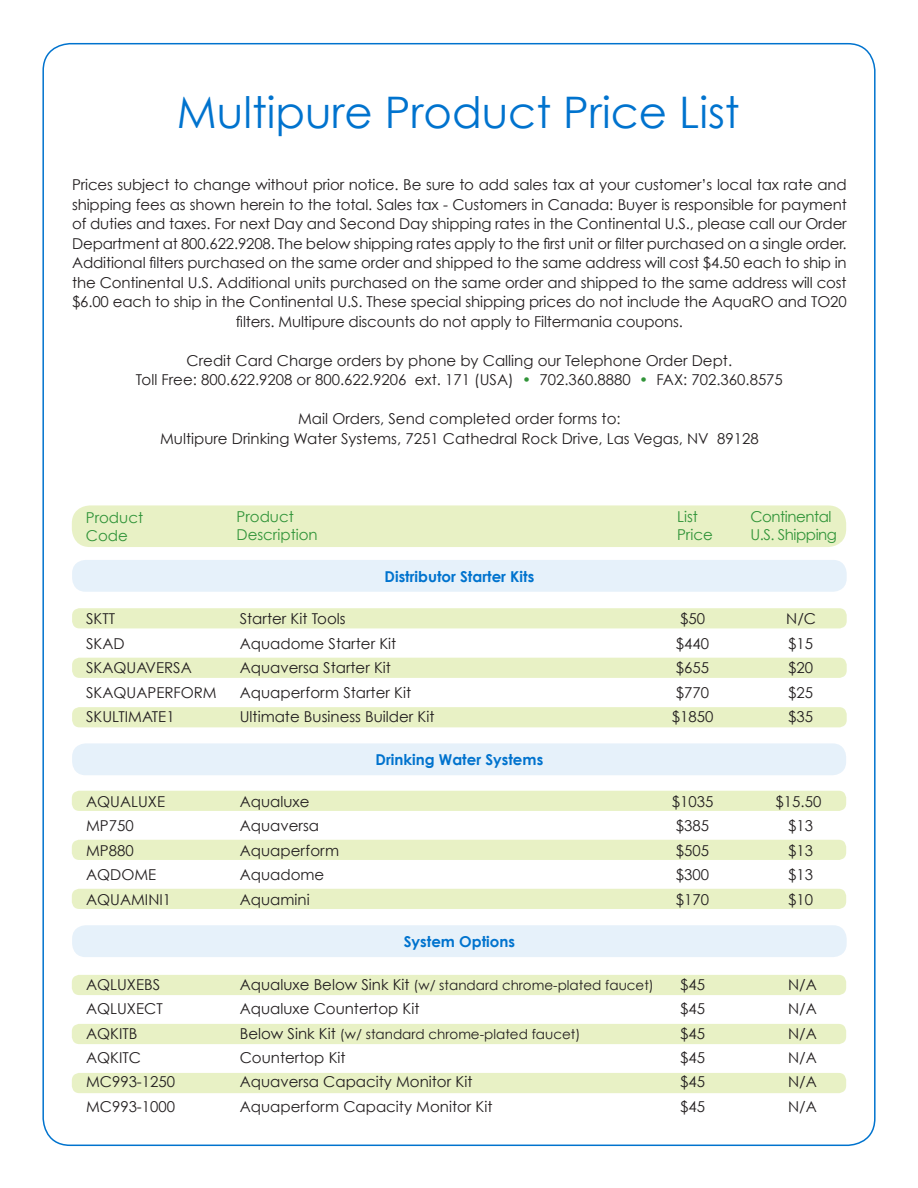
<style>
.page{position:relative;width:918px;height:1188px;background:#fff}
.page>*{position:absolute;margin:0;border:0;box-sizing:border-box;transform-origin:0 0}
.t1{font:43.5px "Century Gothic";color:#0073ce}
.t2{font:15px/19.5px "Century Gothic";letter-spacing:-.01em;color:#231f20;text-align:center}
.t3{font:700 15px "Century Gothic";color:#0073ce}
.t4{font:15px "Century Gothic";color:#319439}
.t5{font:15px "Century Gothic";letter-spacing:-.03em;color:#319439}
.t6{font:13.5px "Century Gothic";color:#231f20}
.s1{color:#319439}
.s2{font-size:15px}
</style>
<div class="page">
<div style="left:72px;top:560px;width:775px;height:32px;background:#e6f1fa;border-radius:14px"></div>
<div style="left:72px;top:925px;width:775px;height:32px;background:#e6f1fa;border-radius:14px"></div>
<div style="left:72px;top:608px;width:775px;height:20px;background:#e8f1c5;border-radius:8px"></div>
<div style="left:72px;top:707px;width:775px;height:20px;background:#e8f1c5;border-radius:8px"></div>
<div style="left:72px;top:658px;width:775px;height:20px;background:#e8f1c5;border-radius:8px"></div>
<div style="left:72px;top:840px;width:774px;height:20px;background:#e8f1c5;border-radius:8px"></div>
<div style="left:72px;top:791px;width:774px;height:20px;background:#e8f1c5;border-radius:8px"></div>
<div style="left:72px;top:975px;width:774px;height:20px;background:#e8f1c5;border-radius:8px"></div>
<div style="left:72px;top:1024px;width:774px;height:20px;background:#e8f1c5;border-radius:8px"></div>
<div style="left:72px;top:1073px;width:774px;height:20px;background:#e8f1c5;border-radius:8px"></div>
<div style="left:72px;top:889px;width:774px;height:20px;background:#e8f1c5;border-radius:8px"></div>
<div style="left:72px;top:743px;width:774px;height:32px;background:#e6f1fa;border-radius:14px"></div>
<div style="left:72px;top:505px;width:774px;height:42px;background:#e8f1c5;border-radius:18px"></div>
<p class="t1" style="left:177px;top:86px;width:564px">Multipure Product Price List</p>
<p class="t2" style="left:72px;top:175px;width:776px">Prices subject to change without prior notice. Be sure to add sales tax at your customer’s local tax rate and shipping fees as shown herein to the total. Sales tax - Customers in Canada: Buyer is responsible for payment of duties and taxes. For next Day and Second Day shipping rates in the Continental U.S., please call our Order Department at 800.622.9208. The below shipping rates apply to the first unit or filter purchased on a single order.<br>Additional filters purchased on the same order and shipped to the same address will cost $4.50 each to ship in the Continental U.S. Additional units purchased on the same order and shipped to the same address will cost $6.00 each to ship in the Continental U.S. These special shipping prices do not include the AquaRO and TO20 filters. Multipure discounts do not apply to Filtermania coupons.</p>
<p class="t2" style="left:187px;top:350px;width:547px">Credit Card Charge orders by phone by Calling our Telephone Order Dept.</p>
<p class="t2" style="left:136px;top:370px;width:649px">Toll Free: 800.622.9208 or 800.622.9206 ext. 171 (USA) <span class="s1">•</span> 702.360.8880 <span class="s1">•</span> FAX: 702.360.8575</p>
<p class="t2" style="left:298px;top:409px;width:324px">Mail Orders, Send completed order forms to:</p>
<p class="t2" style="left:160px;top:428px;width:600px">Multipure Drinking Water Systems, 7251 Cathedral Rock Drive, Las Vegas, NV 89128</p>
<p class="t4" style="left:86px;top:509px;width:59px">Product</p>
<p class="t4" style="left:86px;top:527px;width:44px">Code</p>
<p class="t4" style="left:237px;top:507px;width:59px">Product</p>
<p class="t4" style="left:237px;top:525px;width:83px">Description</p>
<p class="t3" style="left:385px;top:567px;width:151px">Distributor Starter Kits</p>
<p class="t4" style="left:677px;top:507px;width:22px">List</p>
<p class="t4" style="left:677px;top:525px;width:37px">Price</p>
<p class="t5" style="left:750px;top:507px;width:83px">Continental</p>
<p class="t5" style="left:750px;top:525px;width:88px">U.S. Shipping</p>
<p class="t2" style="left:86px;top:609px;width:31px">SKTT</p>
<p class="t2" style="left:240px;top:609px;width:108px">Starter Kit Tools</p>
<p class="t2" style="left:680px;top:609px;width:26px">$50</p>
<p class="t2" style="left:786px;top:609px;width:31px">N/C</p>
<p class="t2" style="left:86px;top:633px;width:40px">SKAD</p>
<p class="t2" style="left:240px;top:633px;width:158px">Aquadome Starter Kit</p>
<p class="t2" style="left:676px;top:633px;width:35px">$440</p>
<p class="t2" style="left:788px;top:633px;width:26px">$15</p>
<p class="t2" style="left:86px;top:658px;width:107px">SKAQUAVERSA</p>
<p class="t2" style="left:240px;top:658px;width:153px">Aquaversa Starter Kit</p>
<p class="t2" style="left:676px;top:658px;width:35px">$655</p>
<p class="t2" style="left:788px;top:658px;width:26px">$20</p>
<p class="t2" style="left:86px;top:682px;width:132px">SKAQUAPERFORM</p>
<p class="t2" style="left:240px;top:682px;width:173px">Aquaperform Starter Kit</p>
<p class="t2" style="left:676px;top:682px;width:35px">$770</p>
<p class="t2" style="left:788px;top:682px;width:26px">$25</p>
<p class="t2" style="left:86px;top:707px;width:90px">SKULTIMATE1</p>
<p class="t2" style="left:240px;top:707px;width:196px">Ultimate Business Builder Kit</p>
<p class="t2" style="left:672px;top:707px;width:43px">$1850</p>
<p class="t2" style="left:788px;top:707px;width:26px">$35</p>
<p class="t3" style="left:376px;top:750px;width:169px">Drinking Water Systems</p>
<p class="t2" style="left:86px;top:792px;width:81px">AQUALUXE</p>
<p class="t2" style="left:240px;top:792px;width:71px">Aqualuxe</p>
<p class="t2" style="left:672px;top:792px;width:43px">$1035</p>
<p class="t2" style="left:776px;top:792px;width:47px">$15.50</p>
<p class="t2" style="left:86px;top:816px;width:49px">MP750</p>
<p class="t2" style="left:240px;top:816px;width:81px">Aquaversa</p>
<p class="t2" style="left:676px;top:816px;width:35px">$385</p>
<p class="t2" style="left:788px;top:816px;width:26px">$13</p>
<p class="t2" style="left:86px;top:840px;width:49px">MP880</p>
<p class="t2" style="left:240px;top:840px;width:101px">Aquaperform</p>
<p class="t2" style="left:676px;top:840px;width:35px">$505</p>
<p class="t2" style="left:788px;top:840px;width:26px">$13</p>
<p class="t2" style="left:86px;top:865px;width:72px">AQDOME</p>
<p class="t2" style="left:240px;top:865px;width:86px">Aquadome</p>
<p class="t2" style="left:676px;top:865px;width:35px">$300</p>
<p class="t2" style="left:788px;top:865px;width:26px">$13</p>
<p class="t2" style="left:86px;top:889px;width:87px">AQUAMINI1</p>
<p class="t2" style="left:240px;top:889px;width:71px">Aquamini</p>
<p class="t2" style="left:676px;top:889px;width:35px">$170</p>
<p class="t2" style="left:788px;top:889px;width:26px">$10</p>
<p class="t3" style="left:404px;top:932px;width:113px">System Options</p>
<p class="t2" style="left:86px;top:974px;width:76px">AQLUXEBS</p>
<p class="t6" style="left:240px;top:977px;width:416px"><span class="s2">Aqualuxe Below Sink Kit</span> (w/ standard chrome-plated faucet)</p>
<p class="t2" style="left:680px;top:974px;width:26px">$45</p>
<p class="t2" style="left:788px;top:974px;width:30px">N/A</p>
<p class="t2" style="left:86px;top:999px;width:78px">AQLUXECT</p>
<p class="t2" style="left:240px;top:999px;width:181px">Aqualuxe Countertop Kit</p>
<p class="t2" style="left:680px;top:999px;width:26px">$45</p>
<p class="t2" style="left:788px;top:999px;width:30px">N/A</p>
<p class="t2" style="left:86px;top:1023px;width:53px">AQKITB</p>
<p class="t6" style="left:240px;top:1025px;width:342px"><span class="s2">Below Sink Kit</span> (w/ standard chrome-plated faucet)</p>
<p class="t2" style="left:680px;top:1023px;width:26px">$45</p>
<p class="t2" style="left:788px;top:1023px;width:30px">N/A</p>
<p class="t2" style="left:86px;top:1048px;width:57px">AQKITC</p>
<p class="t2" style="left:240px;top:1048px;width:107px">Countertop Kit</p>
<p class="t2" style="left:680px;top:1048px;width:26px">$45</p>
<p class="t2" style="left:788px;top:1048px;width:30px">N/A</p>
<p class="t2" style="left:86px;top:1072px;width:91px">MC993-1250</p>
<p class="t2" style="left:240px;top:1072px;width:234px">Aquaversa Capacity Monitor Kit</p>
<p class="t2" style="left:680px;top:1072px;width:26px">$45</p>
<p class="t2" style="left:788px;top:1072px;width:30px">N/A</p>
<p class="t2" style="left:86px;top:1097px;width:91px">MC993-1000</p>
<p class="t2" style="left:240px;top:1097px;width:254px">Aquaperform Capacity Monitor Kit</p>
<p class="t2" style="left:680px;top:1097px;width:26px">$45</p>
<p class="t2" style="left:788px;top:1097px;width:30px">N/A</p>
</div>
